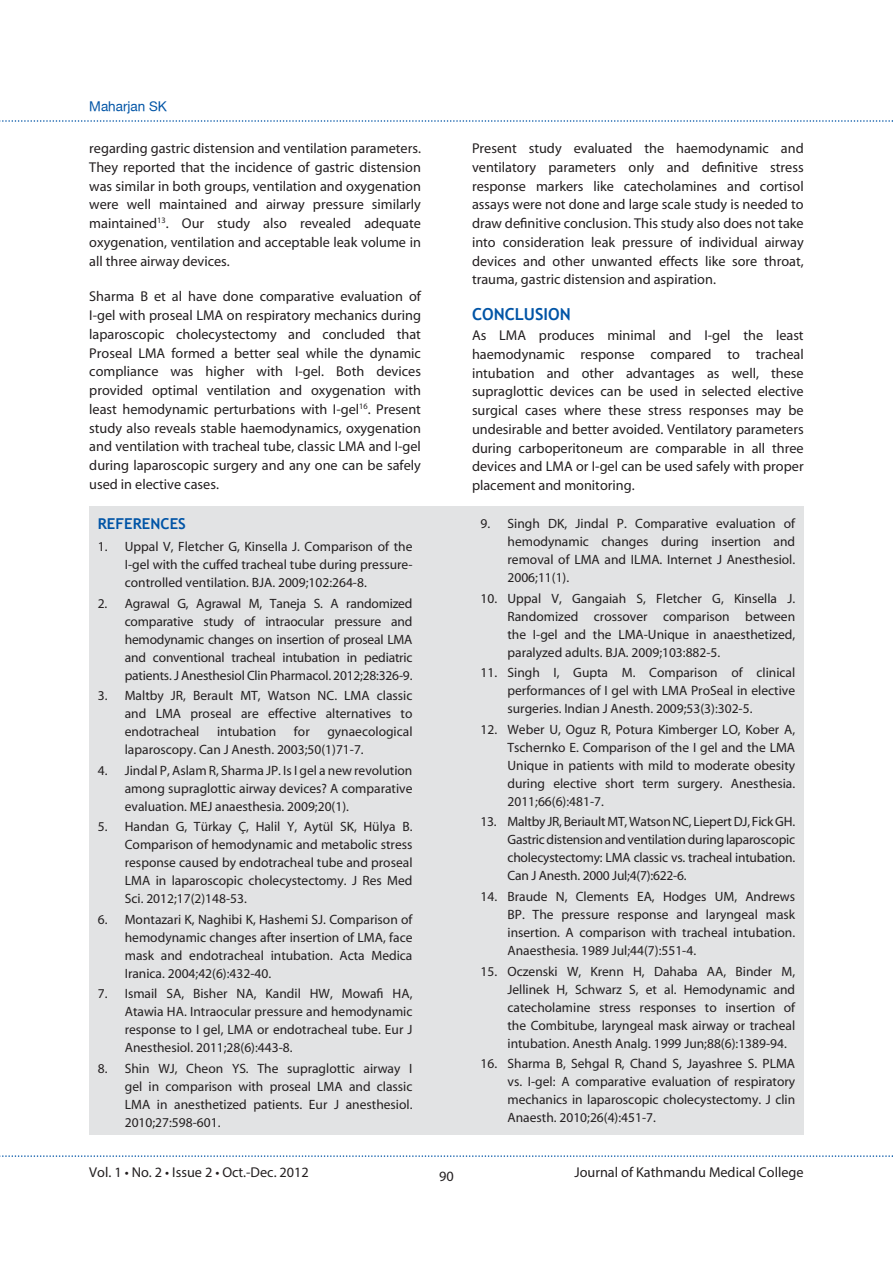
<style>
.page{position:relative;width:893px;height:1263px;background:#fff}
.page>*{position:absolute;margin:0;border:0;box-sizing:border-box;transform-origin:0 0}
.t1{font:700 16.5px "Trebuchet MS";color:#0054a6}
.t2{font:700 15px "Trebuchet MS";color:#0054a6}
.t3{font:14.25px/18.8px "Myriad";color:#231f20;text-align:justify}
.t4{font:14.25px "Myriad Pro";color:#231f20}
.t5{font:13.5px/18px "Myriad";color:#231f20;text-align:justify}
</style>
<div class="page">
<svg style="left:0;top:1155px;width:893px;height:2px"></svg>
<svg style="left:0;top:120px;width:893px;height:2px"></svg>
<div style="left:89px;top:506px;width:715px;height:629px;background:#e2e3e4"></div>
<p class="t3" style="left:89px;top:140px;width:333px">regarding gastric distension and ventilation parameters.<br>They reported that the incidence of gastric distension was similar in both groups, ventilation and oxygenation were well maintained and airway pressure similarly maintained<sup>13</sup>. Our study also revealed adequate oxygenation, ventilation and acceptable leak volume in all three airway devices.</p>
<p class="t3" style="left:89px;top:288px;width:333px">Sharma B et al have done comparative evaluation of I-gel with proseal LMA on respiratory mechanics during laparoscopic cholecystectomy and concluded that Proseal LMA formed a better seal while the dynamic compliance was higher with I-gel. Both devices provided optimal ventilation and oxygenation with least hemodynamic perturbations with I-gel<sup>16</sup>. Present study also reveals stable haemodynamics, oxygenation and ventilation with tracheal tube, classic LMA and I-gel during laparoscopic surgery and any one can be safely used in elective cases.</p>
<p class="t2" style="left:98px;top:515px;width:90px">REFERENCES</p>
<p class="t5" style="left:125px;top:538px;width:289px;text-indent:-27px">1. Uppal V, Fletcher G, Kinsella J. Comparison of the I-gel with the cuffed tracheal tube during pressure&shy;controlled ventilation. BJA. 2009;102:264-8.</p>
<p class="t5" style="left:125px;top:595px;width:289px;text-indent:-27px">2. Agrawal G, Agrawal M, Taneja S. A randomized comparative study of intraocular pressure and hemodynamic changes on insertion of proseal LMA and conventional tracheal intubation in pediatric patients. J Anesthesiol Clin Pharmacol. 2012;28:326-9.</p>
<p class="t5" style="left:125px;top:688px;width:289px;text-indent:-27px">3. Maltby JR, Berault MT, Watson NC. LMA classic and LMA proseal are effective alternatives to endotracheal</p>
<p class="t5" style="left:217px;top:724px;width:61px">intubation</p>
<p class="t5" style="left:294px;top:724px;width:17px">for</p>
<p class="t5" style="left:125px;top:724px;width:289px;text-indent:203px">gynaecological laparoscopy. Can J Anesth. 2003;50(1)71-7.</p>
<p class="t5" style="left:125px;top:762px;width:289px;text-indent:-27px">4. Jindal P, Aslam R, Sharma JP. Is I gel a new revolution among supraglottic airway devices? A comparative evaluation. MEJ anaesthesia. 2009;20(1).</p>
<p class="t5" style="left:125px;top:819px;width:289px;text-indent:-27px">5. Handan G, Türkay Ç, Halil Y, Aytül SK, Hülya B.<br>Comparison of hemodynamic and metabolic stress response caused by endotracheal tube and proseal LMA in laparoscopic cholecystectomy. J Res Med Sci. 2012;17(2)148-53.</p>
<p class="t5" style="left:125px;top:911px;width:289px;text-indent:-27px">6. Montazari K, Naghibi K, Hashemi SJ. Comparison of hemodynamic changes after insertion of LMA, face mask and endotracheal intubation. Acta Medica Iranica. 2004;42(6):432-40.</p>
<p class="t5" style="left:125px;top:986px;width:289px;text-indent:-27px">7. Ismail SA, Bisher NA, Kandil HW, Mowafi HA, Atawia HA. Intraocular pressure and hemodynamic response to I gel, LMA or endotracheal tube. Eur J Anesthesiol. 2011;28(6):443-8.</p>
<p class="t5" style="left:125px;top:1060px;width:289px;text-indent:-27px">8. Shin WJ, Cheon YS. The supraglottic airway I gel in comparison with proseal LMA and classic LMA in anesthetized patients. Eur J anesthesiol.<br>2010;27:598-601.</p>
<p class="t4" style="left:89px;top:1167px;width:221px">Vol. 1 • No. 2 • Issue 2 • Oct.-Dec. 2012</p>
<p class="t3" style="left:472px;top:140px;width:333px">Present study evaluated the haemodynamic and ventilatory parameters only and definitive stress response markers like catecholamines and cortisol assays were not done and large scale study is needed to draw definitive conclusion. This study also does not take into consideration leak pressure of individual airway devices and other unwanted effects like sore throat, trauma, gastric distension and aspiration.</p>
<p class="t1" style="left:472px;top:305px;width:100px">CONCLUSION</p>
<p class="t3" style="left:472px;top:327px;width:333px">As LMA produces minimal and I-gel the least haemodynamic response compared to tracheal intubation and other advantages as well, these supraglottic devices can be used in selected elective surgical cases where these stress responses may be undesirable and better avoided. Ventilatory parameters during carboperitoneum are comparable in all three devices and LMA or I-gel can be used safely with proper placement and monitoring.</p>
<p class="t5" style="left:507px;top:516px;width:289px;text-indent:-27px">9. Singh DK, Jindal P. Comparative evaluation of hemodynamic changes during insertion and removal of LMA and ILMA. Internet J Anesthesiol.<br>2006;11(1).</p>
<p class="t5" style="left:507px;top:590px;width:289px;text-indent:-27px">10. Uppal V, Gangaiah S, Fletcher G, Kinsella J.<br>Randomized crossover comparison between the I-gel and the LMA-Unique in anaesthetized, paralyzed adults. BJA. 2009;103:882-5.</p>
<p class="t5" style="left:507px;top:665px;width:289px;text-indent:-27px">11. Sin gh I, Gupta M. Comparison of clinical performances of I gel with LMA ProSeal in elective surgeries. Indian J Anesth. 2009;53(3):302-5.</p>
<p class="t5" style="left:507px;top:721px;width:289px;text-indent:-27px">12. Weber U, Oguz R, Potura Kimberger LO, Kober A, Tschernko E. Comparison of the I gel and the LMA Unique in patients with mild to moderate obesity during elective short term surgery. Anesthesia.<br>2011;66(6):481-7.</p>
<p class="t5" style="left:507px;top:814px;width:289px;text-indent:-27px">13. Maltby JR, Beriault MT, Watson NC, Liepert DJ, Fick GH.<br>Gastric distension and ventilation during laparoscopic cholecystectomy: LMA classic vs. tracheal intubation.<br>Can J Anesth. 2000 Jul;4(7):622-6.</p>
<p class="t5" style="left:507px;top:888px;width:289px;text-indent:-27px">14. Braude N, Clements EA, Hodges UM, Andrews BP. The pressure response and laryngeal mask insertion. A comparison with tracheal intubation.<br>Anaesthesia. 1989 Jul;44(7):551-4.</p>
<p class="t5" style="left:507px;top:963px;width:289px;text-indent:-27px">15. Oczenski W, Krenn H, Dahaba AA, Binder M, Jellinek H, Schwarz S, et al. Hemodynamic and catecholamine stress responses to insertion of the Combitube, laryngeal mask airway or tracheal intubation. Anesth Analg. 1999 Jun;88(6):1389-94.</p>
<p class="t5" style="left:507px;top:1056px;width:289px;text-indent:-27px">16. Sharma B, Sehgal R, Chand S, Jayashree S. PLMA vs. I-gel: A comparative evaluation of respiratory mechanics in laparoscopic cholecystectomy. J clin Anaesth. 2010;26(4):451-7.</p>
<p class="t3" style="left:439px;top:1167px;width:16px">90</p>
<p class="t4" style="left:574px;top:1167px;width:231px">Journal of Kathmandu Medical College</p>
</div>
